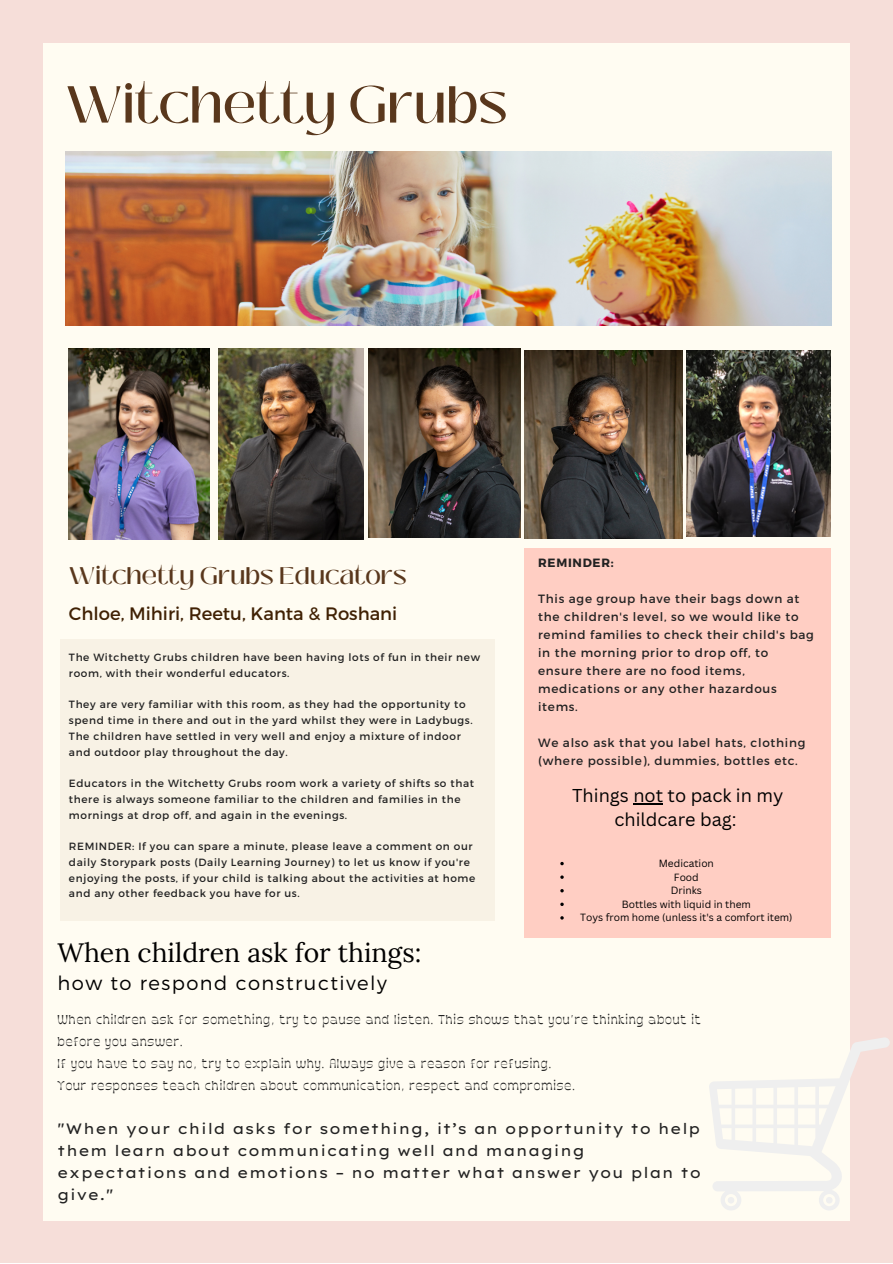
<style>
.page{position:relative;width:893px;height:1264px;background:#fff}
.page>*{position:absolute;margin:0;border:0;box-sizing:border-box;transform-origin:0 0}
.t1{font:500 51.75px "Black Mango";color:#59371c}
.t2{font:26.55px "Lora";color:#000}
.t3{font:500 24px "Black Mango";color:#59371c}
.t4{font:300 19.5px "Montserrat";letter-spacing:.075em;color:#000}
.t5{font:18.15px/24.6px "Canva Sans";color:#000;text-align:center}
.t6{font:18px "Montserrat";color:#402104}
.t7{font:100 15px/21.9px "Kooka";letter-spacing:.06em;color:#222}
.t8{font:15px/21.9px "Lexend Exa";letter-spacing:.06em;color:#222}
.t9{font:12px/18px "Montserrat";letter-spacing:.06em;color:#222}
.t10{font:700 12px "Montserrat";letter-spacing:.06em;color:#222}
.t11{font:10.5px/15.8px "Montserrat";letter-spacing:.06em;color:#222}
.t12{font:10.2px/13.5px "Canva Sans";color:#000;text-align:center}
</style>
<div class="page">
<div style="left:0;top:0;width:892px;height:1262px;background:#f6ded9"></div>
<div style="left:43px;top:43px;width:806px;height:1177px;background:#fffcf2"></div>
<img style="left:65px;top:151px;width:766px;height:174px">
<div style="left:524px;top:548px;width:306px;height:389px;background:#ffcec3"></div>
<div style="left:60px;top:639px;width:434px;height:281px;background:#f8f2e5"></div>
<img style="left:368px;top:348px;width:152px;height:189px">
<img style="left:69px;top:348px;width:140px;height:192px">
<img style="left:218px;top:348px;width:145px;height:192px">
<img style="left:686px;top:350px;width:144px;height:187px">
<img style="left:524px;top:350px;width:158px;height:188px">
<svg style="left:709px;top:1037px;width:180px;height:173px"></svg>
<hr style="left:633px;top:803px;width:30px;height:2px;background:#000">
<h1 class="t1" style="left:65px;top:66px;width:443px">Witchetty Grubs</h1>
<h3 class="t3" style="left:69px;top:557px;width:339px">Witchetty Grubs Educators</h3>
<h3 class="t6" style="left:69px;top:602px;width:330px">Chloe, Mihiri, Reetu, Kanta &amp; Roshani</h3>
<p class="t11" style="left:69px;top:649px;width:412px">The Witchetty Grubs children have been having lots of fun in their new room, with their wonderful educators.</p>
<p class="t11" style="left:69px;top:696px;width:405px">They are very familiar with this room, as they had the opportunity to spend time in there and out in the yard whilst they were in Ladybugs.<br>The children have settled in very well and enjoy a mixture of indoor and outdoor play throughout the day.</p>
<p class="t11" style="left:69px;top:775px;width:406px">Educators in the Witchetty Grubs room work a variety of shifts so that there is always someone familiar to the children and families in the mornings at drop off, and again in the evenings.</p>
<p class="t11" style="left:69px;top:838px;width:408px">REMINDER: If you can spare a minute, please leave a comment on our daily Storypark posts (Daily Learning Journey) to let us know if you're enjoying the posts, if your child is talking about the activities at home and any other feedback you have for us.</p>
<p class="t10" style="left:538px;top:554px;width:77px">REMINDER:</p>
<p class="t9" style="left:538px;top:589px;width:277px">This age group have their bags down at the children's level, so we would like to remind families to check their child's bag in the morning prior to drop off, to ensure there are no food items, medications or any other hazardous items.</p>
<p class="t9" style="left:538px;top:732px;width:269px">We also ask that you label hats, clothing (where possible), dummies, bottles etc.</p>
<h3 class="t5" style="left:572px;top:782px;width:213px">Things not to pack in my childcare bag:</h3>
<p class="t12" style="left:580px;top:856px;width:214px">Medication<br>Food<br>Drinks<br>Bottles with liquid in them<br>Toys from home (unless it's a comfort item)</p>
<h2 class="t2" style="left:58px;top:935px;width:365px">When children ask for things:</h2>
<h3 class="t4" style="left:58px;top:969px;width:331px">how to respond constructively</h3>
<p class="t7" style="left:58px;top:1009px;width:644px">When children ask for something, try to pause and listen. This shows that you’re thinking about it before you answer.<br>If you have to say no, try to explain why. Always give a reason for refusing.<br>Your responses teach children about communication, respect and compromise.</p>
<h3 class="t8" style="left:58px;top:1117px;width:644px">"When your child asks for something, it’s an opportunity to help them learn about communicating well and managing expectations and emotions – no matter what answer you plan to give."</h3>
</div>
